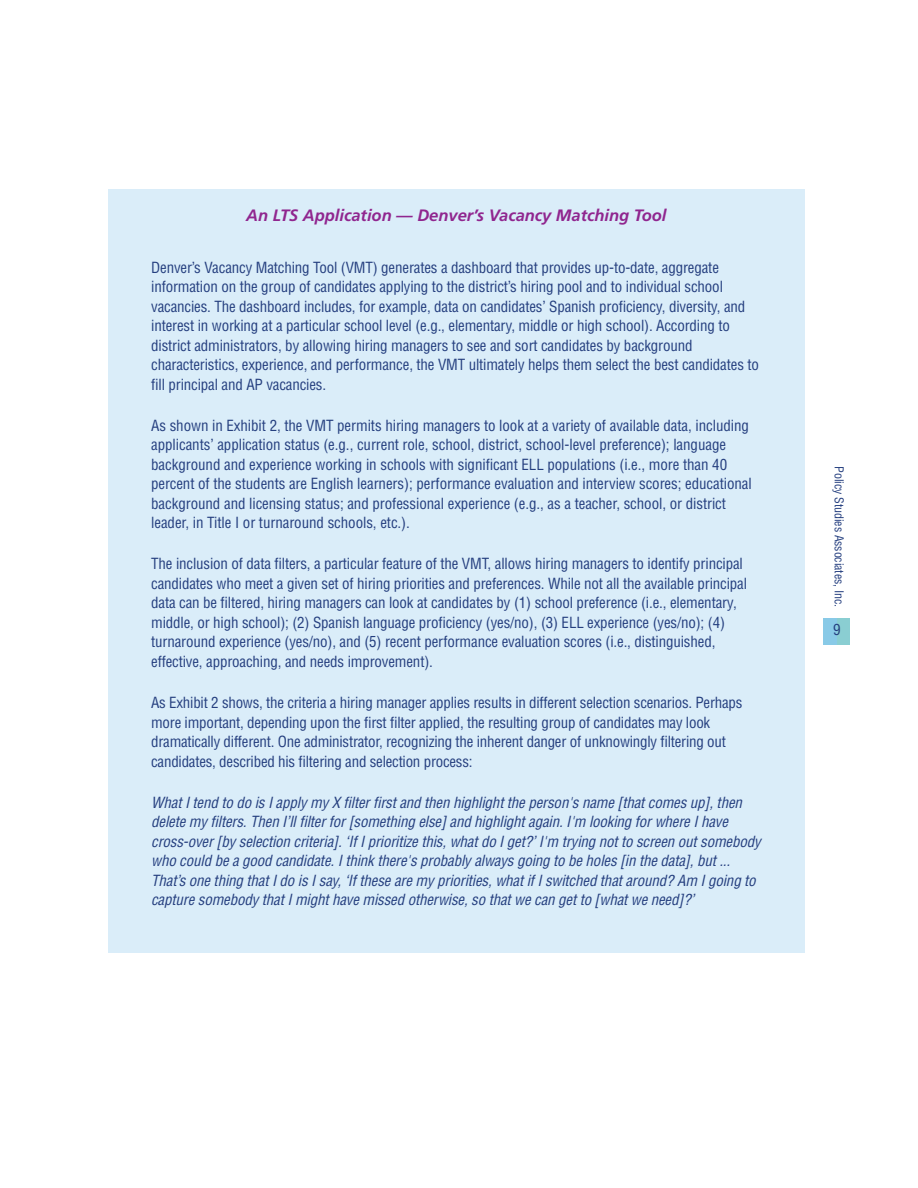
<style>
.page{position:relative;width:918px;height:1188px;background:#fff}
.page>*{position:absolute;margin:0;border:0;box-sizing:border-box;transform-origin:0 0}
.t1{font:italic 700 16.5px "Frutiger";color:#90268f}
.t2{font:condensed 15px/19.5px "Helvetica LT Std";letter-spacing:-.01em;color:#253f7f}
.t3{font:italic condensed 15px/19.5px "Helvetica LT Std";letter-spacing:-.01em;color:#253f7f}
.t4{font:condensed 12px "Helvetica LT Std";letter-spacing:-.01em;color:#253f7f}
</style>
<div class="page">
<div style="left:108px;top:189px;width:697px;height:764px;background:#daedf9"></div>
<div style="left:824px;top:618px;width:26px;height:27px;background:#8aced2"></div>
<div style="left:824px;top:618px;width:13px;height:27px;background:#89cae7"></div>
<p class="t1" style="left:246px;top:209px;width:422px">An LTS Application — Denver’s Vacancy Matching Tool</p>
<p class="t2" style="left:151px;top:259px;width:609px">Denver’s Vacancy Matching Tool (VMT) generates a dashboard that provides up-to-date, aggregate information on the group of candidates applying to the district’s hiring pool and to individual school vacancies. The dashboard includes, for example, data on candidates’ Spanish proficiency, diversity, and interest in working at a particular school level (e.g., elementary, middle or high school). According to district administrators, by allowing hiring managers to see and sort candidates by background characteristics, experience, and performance, the VMT ultimately helps them select the best candidates to fill principal and AP vacancies.</p>
<p class="t2" style="left:151px;top:417px;width:602px">As shown in Exhibit 2, the VMT permits hiring managers to look at a variety of available data, including applicants’ application status (e.g., current role, school, district, school-level preference); language background and experience working in schools with significant ELL populations (i.e., more than 40 percent of the students are English learners); performance evaluation and interview scores; educational background and licensing status; and professional experience (e.g., as a teacher, school, or district leader, in Title I or turnaround schools, etc.).</p>
<p class="t2" style="left:151px;top:555px;width:597px">The inclusion of data filters, a particular feature of the VMT, allows hiring managers to identify principal candidates who meet a given set of hiring priorities and preferences. While not all the available principal data can be filtered, hiring managers can look at candidates by (1) school preference (i.e., elementary, middle, or high school); (2) Spanish language proficiency (yes/no), (3) ELL experience (yes/no); (4) turnaround experience (yes/no), and (5) recent performance evaluation scores (i.e., distinguished, effective, approaching, and needs improvement).</p>
<p class="t2" style="left:151px;top:694px;width:593px">As Exhibit 2 shows, the criteria a hiring manager applies results in different selection scenarios. Perhaps more important, depending upon the first filter applied, the resulting group of candidates may look dramatically different. One administrator, recognizing the inherent danger of unknowingly filtering out candidates, described his filtering and selection process:</p>
<p class="t3" style="left:151px;top:794px;width:611px">What I tend to do is I apply my X filter first and then highlight the person's name [that comes up], then delete my filters. Then I’ll filter for [something else] and highlight again. I'm looking for where I have cross-over [by selection criteria]. ‘If I prioritize this, what do I get?’ I'm trying not to screen out somebody who could be a good candidate. I think there's probably always going to be holes [in the data], but ...<br>That’s one thing that I do is I say, ‘If these are my priorities, what if I switched that around? Am I going to capture somebody that I might have missed otherwise, so that we can get to [what we need]?’</p>
<p class="t4" style="left:844px;top:466px;width:142px;rotate:90deg">Policy Studies Associates, Inc.</p>
<p class="t2" style="left:833px;top:621px;width:9px">9</p>
</div>
